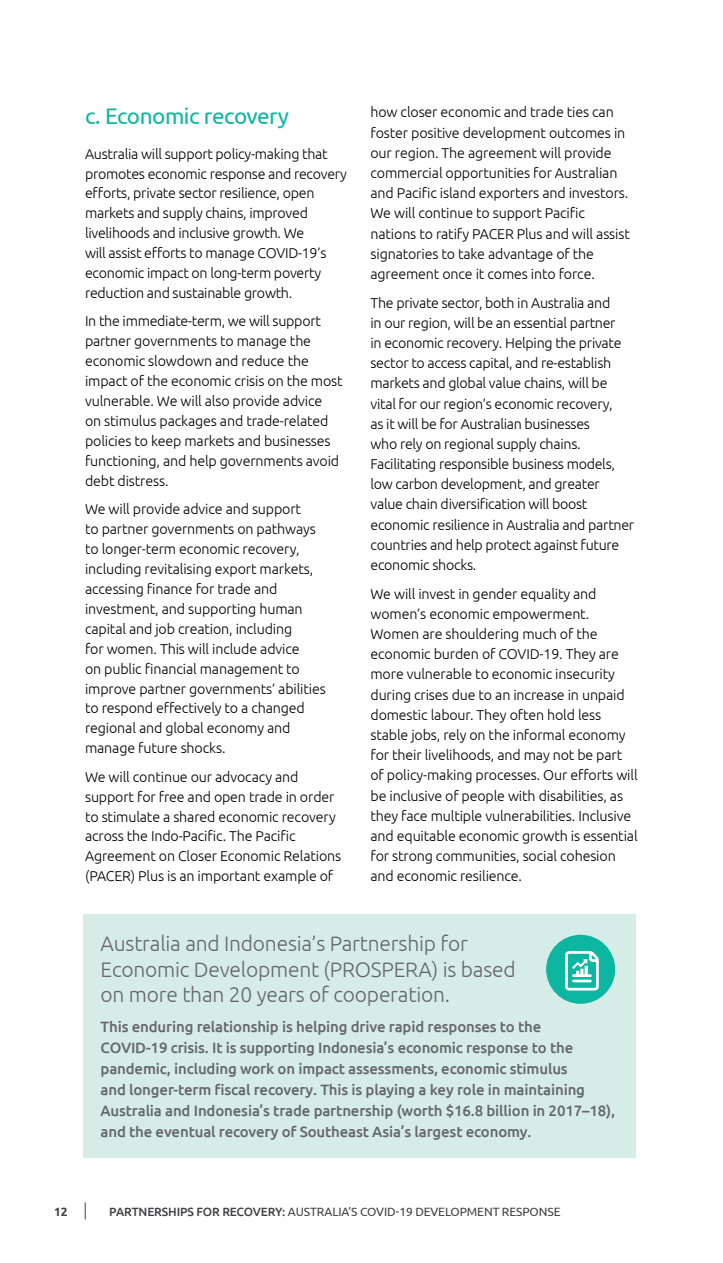
<style>
.page{position:relative;width:723px;height:1263px;background:#fff}
.page>*{position:absolute;margin:0;border:0;box-sizing:border-box;transform-origin:0 0}
.t1{font:22.5px "Ubuntu";letter-spacing:-.02em;color:#0db6a0}
.Box_breakout_head{font:300 21px/25.5px "Ubuntu";letter-spacing:-.01em;color:#666767}
.Box_breakout{font:500 15px/21px "Ubuntu";letter-spacing:-.01em;color:#666767}
.body_text{font:300 14.25px/20.2px "Ubuntu";letter-spacing:-.01em;color:#000}
.t2{font:12px "Ubuntu";letter-spacing:-.01em;color:#414042}
.t3{font:700 12px "Ubuntu";color:#414042}
.s1{font-weight:500}
</style>
<div class="page">
<svg style="left:85px;top:1202px;width:1px;height:17px"></svg>
<div style="left:84px;top:914px;width:552px;height:243px;background:#d6ede7"></div>
<div style="left:546px;top:935px;width:69px;height:69px;background:#0db6a0;border-radius:50%"></div>
<svg style="left:565px;top:951px;width:34px;height:39px"></svg>
<h2 class="t1" style="left:85px;top:102px;width:206px">c. Economic recovery</h2>
<p class="body_text" style="left:85px;top:143px;width:263px">Australia will support policy-making that promotes economic response and recovery efforts, private sector resilience, open markets and supply chains, improved livelihoods and inclusive growth. We<br>will assist efforts to manage COVID-19’s economic impact on long-term poverty reduction and sustainable growth.</p>
<p class="body_text" style="left:85px;top:311px;width:259px">In the immediate-term, we will support partner governments to manage the economic slowdown and reduce the impact of the economic crisis on the most vulnerable. We will also provide advice<br>on stimulus packages and trade-related policies to keep markets and businesses functioning, and help governments avoid debt distress.</p>
<p class="body_text" style="left:85px;top:499px;width:242px">We will provide advice and support<br>to partner governments on pathways to longer-term economic recovery, including revitalising export markets, accessing finance for trade and investment, and supporting human capital and job creation, including<br>for women. This will include advice<br>on public financial management to improve partner governments’ abilities to respond effectively to a changed regional and global economy and manage future shocks.</p>
<p class="body_text" style="left:85px;top:766px;width:258px">We will continue our advocacy and support for free and open trade in order to stimulate a shared economic recovery across the Indo-Pacific. The Pacific Agreement on Closer Economic Relations (PACER) Plus is an important example of</p>
<p class="body_text" style="left:370px;top:102px;width:261px">how closer economic and trade ties can foster positive development outcomes in our region. The agreement will provide commercial opportunities for Australian and Pacific island exporters and investors.<br>We will continue to support Pacific nations to ratify PACER Plus and will assist signatories to take advantage of the agreement once it comes into force.</p>
<p class="body_text" style="left:370px;top:292px;width:265px">The private sector, both in Australia and<br>in our region, will be an essential partner<br>in economic recovery. Helping the private sector to access capital, and re-establish markets and global value chains, will be vital for our region’s economic recovery,<br>as it will be for Australian businesses<br>who rely on regional supply chains.<br>Facilitating responsible business models, low carbon development, and greater value chain diversification will boost economic resilience in Australia and partner countries and help protect against future economic shocks.</p>
<p class="body_text" style="left:370px;top:583px;width:269px">We will invest in gender equality and women’s economic empowerment.<br>Women are shouldering much of the economic burden of COVID-19. They are more vulnerable to economic insecurity during crises due to an increase in unpaid domestic labour. They often hold less stable jobs, rely on the informal economy for their livelihoods, and may not be part of policy-making processes. Our efforts will be inclusive of people with disabilities, as they face multiple vulnerabilities. Inclusive and equitable economic growth is essential for strong communities, social cohesion and economic resilience.</p>
<p class="Box_breakout_head" style="left:101px;top:930px;width:417px">Australia and Indonesia’s Partnership for<br>Economic Development (PROSPERA) is based on more than 20 years of cooperation.</p>
<p class="Box_breakout" style="left:101px;top:1015px;width:516px">This enduring relationship is helping drive rapid responses to the<br>COVID-19 crisis. It is supporting Indonesia’s economic response to the pandemic, including work on impact assessments, economic stimulus<br>and longer-term fiscal recovery. This is playing a key role in maintaining Australia and Indonesia’s trade partnership (worth $16.8 billion in 2017–18), and the eventual recovery of Southeast Asia’s largest economy.</p>
<p class="t3" style="left:54px;top:1204px;width:15px">12</p>
<p class="t2" style="left:109px;top:1204px;width:453px"><span class="s1">PARTNERSHIPS FOR RECOVERY:</span> AUSTRALIA’S COVID-19 DEVELOPMENT RESPONSE</p>
</div>
